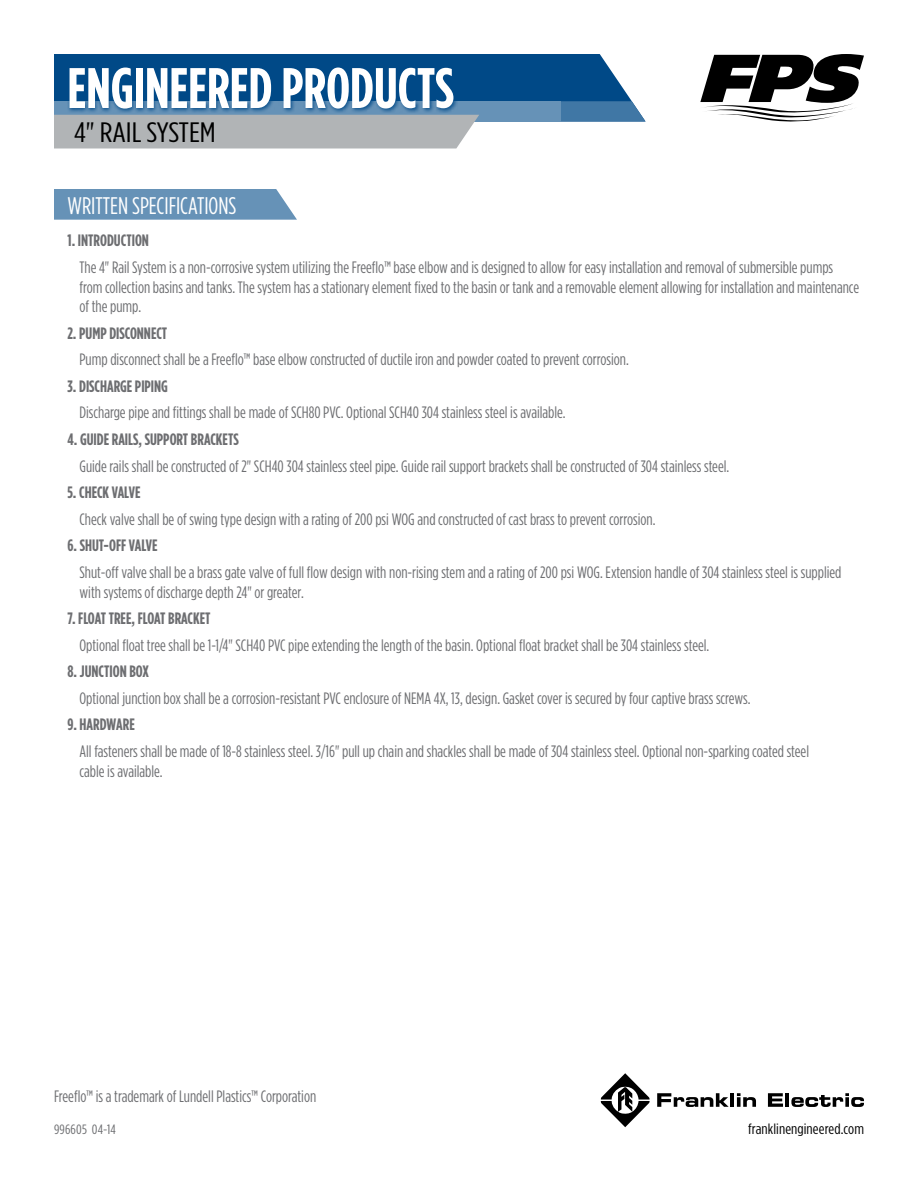
<style>
.page{position:relative;width:918px;height:1188px;background:#fff}
.page>*{position:absolute;margin:0;border:0;box-sizing:border-box;transform-origin:0 0}
.t1{font:700 57px "Gotham Condensed";color:#fff}
.t2{font:28.05px "Gotham Condensed";color:#000;scale:1.18 1}
.t3{font:24px "Gotham Condensed";color:#fff}
.t4{font:16.5px/19.8px "Gotham Condensed";color:#6d6e71}
.t5{font:700 16.5px "Gotham Condensed";color:#6d6e71}
.t6{font:14.85px "Gotham Condensed";letter-spacing:.005em;color:#000;scale:1.11 1}
.t7{font:13.5px "Gotham Condensed";letter-spacing:.015em;color:#6d6e71;scale:1.11 1}
</style>
<div class="page">
<svg style="left:657px;top:1093px;width:72px;height:14px"></svg>
<hr style="left:730px;top:1093px;width:4px;height:14px;background:#000">
<svg style="left:737px;top:1093px;width:19px;height:14px"></svg>
<svg style="left:768px;top:1093px;width:15px;height:14px"></svg>
<hr style="left:786px;top:1093px;width:3px;height:14px;background:#000">
<svg style="left:791px;top:1093px;width:73px;height:14px"></svg>
<svg style="left:601px;top:1073px;width:49px;height:54px"></svg>
<svg style="left:54px;top:54px;width:592px;height:94px"></svg>
<svg style="left:700px;top:54px;width:164px;height:68px"></svg>
<div style="left:67px;top:65px;width:391px;height:48px;background:#004987;opacity:.85"></div>
<svg style="left:54px;top:189px;width:243px;height:31px;background:#6e97ba"></svg>
<h1 class="t1" style="left:68px;top:55px;width:388px">ENGINEERED PRODUCTS</h1>
<h2 class="t2" style="left:74px;top:116px;width:121px">4" RAIL SYSTEM</h2>
<h3 class="t3" style="left:68px;top:192px;width:171px">WRITTEN SPECIFICATIONS</h3>
<p class="t5" style="left:68px;top:231px;width:83px">1. INTRODUCTION</p>
<p class="t4" style="left:79px;top:257px;width:781px">The 4" Rail System is a non-corrosive system utilizing the Freeflo™ base elbow and is designed to allow for easy installation and removal of submersible pumps from collection basins and tanks. The system has a stationary element fixed to the basin or tank and a removable element allowing for installation and maintenance of the pump.</p>
<p class="t5" style="left:68px;top:323px;width:101px">2. PUMP DISCONNECT</p>
<p class="t4" style="left:79px;top:350px;width:551px">Pump disconnect shall be a Freeflo™ base elbow constructed of ductile iron and powder coated to prevent corrosion.</p>
<p class="t5" style="left:68px;top:376px;width:102px">3. DISCHARGE PIPING</p>
<p class="t4" style="left:79px;top:403px;width:488px">Discharge pipe and fittings shall be made of SCH80 PVC. Optional SCH40 304 stainless steel is available.</p>
<p class="t5" style="left:68px;top:430px;width:173px">4. GUIDE RAILS, SUPPORT BRACKETS</p>
<p class="t4" style="left:79px;top:456px;width:651px">Guide rails shall be constructed of 2" SCH40 304 stainless steel pipe. Guide rail support brackets shall be constructed of 304 stainless steel.</p>
<p class="t5" style="left:68px;top:483px;width:75px">5. CHECK VALVE</p>
<p class="t4" style="left:79px;top:509px;width:578px">Check valve shall be of swing type design with a rating of 200 psi WOG and constructed of cast brass to prevent corrosion.</p>
<p class="t5" style="left:68px;top:536px;width:92px">6. SHUT-OFF VALVE</p>
<p class="t4" style="left:79px;top:562px;width:764px">Shut-off valve shall be a brass gate valve of full flow design with non-rising stem and a rating of 200 psi WOG. Extension handle of 304 stainless steel is supplied with systems of discharge depth 24" or greater.</p>
<p class="t5" style="left:68px;top:609px;width:145px">7. FLOAT TREE, FLOAT BRACKET</p>
<p class="t4" style="left:79px;top:635px;width:631px">Optional float tree shall be 1-1/4" SCH40 PVC pipe extending the length of the basin. Optional float bracket shall be 304 stainless steel.</p>
<p class="t5" style="left:68px;top:662px;width:83px">8. JUNCTION BOX</p>
<p class="t4" style="left:79px;top:688px;width:673px">Optional junction box shall be a corrosion-resistant PVC enclosure of NEMA 4X, 13, design. Gasket cover is secured by four captive brass screws.</p>
<p class="t5" style="left:68px;top:715px;width:69px">9. HARDWARE</p>
<p class="t4" style="left:79px;top:741px;width:731px">All fasteners shall be made of 18-8 stainless steel. 3/16" pull up chain and shackles shall be made of 304 stainless steel. Optional non-sparking coated steel cable is available.</p>
<p class="t4" style="left:54px;top:1086px;width:264px">Freeflo™ is a trademark of Lundell Plastics™ Corporation</p>
<p class="t7" style="left:54px;top:1122px;width:57px">996605 04-14</p>
<p class="t6" style="left:748px;top:1120px;width:106px">franklinengineered.com</p>
</div>
